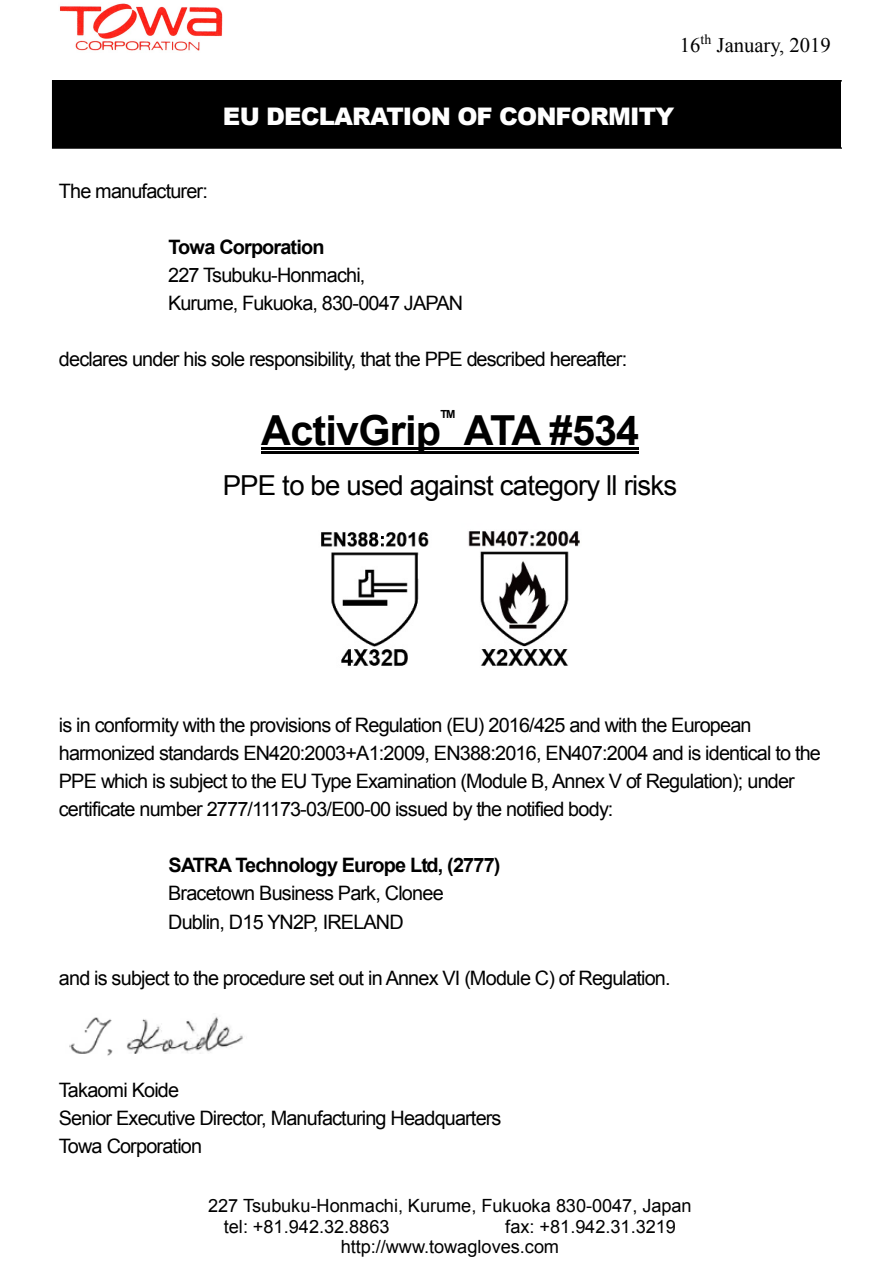
<style>
.page{position:relative;width:893px;height:1263px;background:#fff}
.page>*{position:absolute;margin:0;border:0;box-sizing:border-box;transform-origin:0 0}
.t1{font:700 41.4px "Arial";letter-spacing:-.02em;color:#000}
.t2{font:27.45px "Arial";letter-spacing:-.03em;color:#000}
.t3{font:900 24.15px "Arial";letter-spacing:-.035em;color:#fff}
.t4{font:20.7px "Times New Roman";color:#000}
.t5{font:19.8px/28px "Arial";letter-spacing:-.045em;color:#000}
.t6{font:18.15px/20.9px "Arial";color:#000}
.t7{font:700 11.1px "Arial";color:#000}
.s1{font-weight:700}
</style>
<div class="page">
<img style="left:59px;top:3px;width:164px;height:48px">
<hr style="left:261px;top:447px;width:377px;height:2px;background:#000">
<hr style="left:261px;top:451px;width:377px;height:3px;background:#000">
<img style="left:321px;top:531px;width:259px;height:135px">
<img style="left:69px;top:1016px;width:174px;height:40px">
<div style="left:52px;top:80px;width:789px;height:69px;background:#000"></div>
<p class="t4" style="left:680px;top:31px;width:153px">16<sup>th</sup> January, 2019</p>
<p class="t3" style="left:223px;top:99px;width:453px">EU DECLARATION OF CONFORMITY</p>
<p class="t5" style="left:59px;top:177px;width:151px">The manufacturer:</p>
<p class="t5" style="left:168px;top:233px;width:297px"><span class="s1">Towa Corporation<br></span>227 Tsubuku-Honmachi,<br>Kurume, Fukuoka, 830-0047 JAPAN</p>
<p class="t5" style="left:59px;top:346px;width:570px">declares under his sole responsibility, that the PPE described hereafter:</p>
<p class="t7" style="left:440px;top:407px;width:17px">TM</p>
<p class="t1" style="left:464px;top:403px;width:177px">ATA #534</p>
<p class="t2" style="left:223px;top:468px;width:456px">PPE to be used against category ll risks</p>
<p class="t1" style="left:261px;top:403px;width:182px">ActivGrip</p>
<p class="t5" style="left:59px;top:711px;width:764px">is in conformity with the provisions of Regulation (EU) 2016/425 and with the European harmonized standards EN420:2003+A1:2009, EN388:2016, EN407:2004 and is identical to the PPE which is subject to the EU Type Examination (Module B, Annex V of Regulation); under certificate number 2777/11173-03/E00-00 issued by the notified body:</p>
<p class="t5" style="left:168px;top:852px;width:334px"><span class="s1">SATRA Technology Europe Ltd, (2777)<br></span>Bracetown Business Park, Clonee<br>Dublin, D15 YN2P, IRELAND</p>
<p class="t5" style="left:59px;top:964px;width:613px">and is subject to the procedure set out in Annex VI (Module C) of Regulation.</p>
<p class="t5" style="left:59px;top:1076px;width:444px">Takaomi Koide<br>Senior Executive Director, Manufacturing Headquarters<br>Towa Corporation</p>
<p class="t6" style="left:224px;top:1195px;width:469px;text-indent:-16px">227 Tsubuku-Honmachi, Kurume, Fukuoka 830-0047, Japan tel: +81.942.32.8863</p>
<p class="t6" style="left:341px;top:1216px;width:337px;text-indent:164px">fax: +81.942.31.3219 http://www.towagloves.com</p>
</div>
